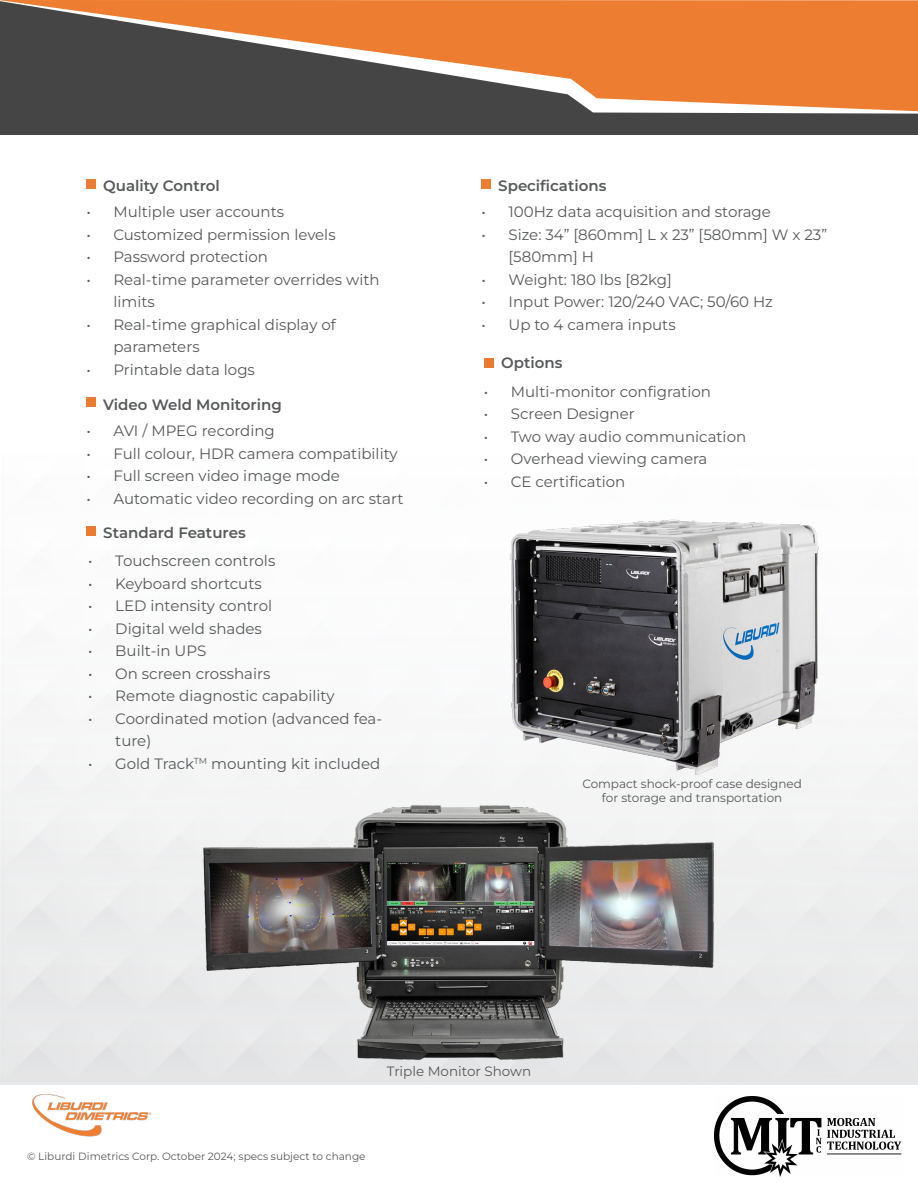
<style>
.page{position:relative;width:918px;height:1188px;background:#fff}
.page>*{position:absolute;margin:0;border:0;box-sizing:border-box;transform-origin:0 0}
.t1{font:15px/22.5px "Montserrat";color:#58595b}
.t2{font:600 15px "Montserrat";color:#58595b}
.t3{font:13.5px "Montserrat";color:#58595b}
.t4{font:12px/14.4px "Montserrat";color:#58595b;text-align:center}
.t5{font:10.5px "Montserrat";color:#58595b}
</style>
<div class="page">
<div style="left:0;top:111px;width:918px;height:24px;background:#454545"></div>
<svg style="left:0;top:0;width:918px;height:111px;background:#b27246"></svg>
<div style="left:86px;top:179px;width:10px;height:9px;background:#eb7b31"></div>
<img style="left:200px;top:799px;width:520px;height:266px">
<img style="left:482px;top:519px;width:361px;height:260px">
<div style="left:86px;top:398px;width:10px;height:9px;background:#eb7b31"></div>
<div style="left:86px;top:526px;width:10px;height:10px;background:#eb7b31"></div>
<div style="left:482px;top:179px;width:9px;height:9px;background:#ed7d30"></div>
<div style="left:484px;top:358px;width:9px;height:10px;background:#eb7b31"></div>
<img style="left:32px;top:1094px;width:120px;height:43px">
<img style="left:714px;top:1097px;width:188px;height:79px">
<p class="t2" style="left:103px;top:175px;width:118px">Quality Control</p>
<p class="t1" style="left:86px;top:200px;width:199px">• Multiple user accounts</p>
<p class="t1" style="left:86px;top:223px;width:251px">• Customized permission levels</p>
<p class="t1" style="left:86px;top:245px;width:183px">• Password protection</p>
<p class="t1" style="left:113px;top:268px;width:268px;text-indent:-27px">• Real-time parameter overrides with limits</p>
<p class="t1" style="left:113px;top:313px;width:224px;text-indent:-27px">• Real-time graphical display of parameters</p>
<p class="t1" style="left:86px;top:358px;width:170px">• Printable data logs</p>
<p class="t2" style="left:103px;top:394px;width:180px">Video Weld Monitoring</p>
<p class="t1" style="left:86px;top:419px;width:190px">• AVI / MPEG recording</p>
<p class="t1" style="left:86px;top:442px;width:313px">• Full colour, HDR camera compatibility</p>
<p class="t1" style="left:86px;top:464px;width:255px">• Full screen video image mode</p>
<p class="t1" style="left:86px;top:487px;width:318px">• Automatic video recording on arc start</p>
<p class="t2" style="left:103px;top:523px;width:144px">Standard Features</p>
<p class="t1" style="left:88px;top:549px;width:189px">• Touchscreen controls</p>
<p class="t1" style="left:88px;top:572px;width:175px">• Keyboard shortcuts</p>
<p class="t1" style="left:88px;top:594px;width:185px">• LED intensity control</p>
<p class="t1" style="left:88px;top:617px;width:175px">• Digital weld shades</p>
<p class="t1" style="left:88px;top:639px;width:120px">• Built-in UPS</p>
<p class="t1" style="left:88px;top:662px;width:184px">• On screen crosshairs</p>
<p class="t1" style="left:88px;top:684px;width:248px">• Remote diagnostic capability</p>
<p class="t1" style="left:115px;top:707px;width:268px;text-indent:-27px">• Coordinated motion (advanced fea&shy;ture)</p>
<p class="t1" style="left:88px;top:752px;width:293px">• Gold Track<sup>TM</sup> mounting kit included</p>
<p class="t2" style="left:498px;top:175px;width:110px">Specifications</p>
<p class="t1" style="left:482px;top:200px;width:291px">• 100Hz data acquisition and storage</p>
<p class="t1" style="left:509px;top:223px;width:320px;text-indent:-27px">• Size: 34” [860mm] L x 23” [580mm] W x 23” [580mm] H</p>
<p class="t1" style="left:482px;top:268px;width:192px">• Weight: 180 lbs [82kg]</p>
<p class="t1" style="left:482px;top:290px;width:293px">• Input Power: 120/240 VAC; 50/60 Hz</p>
<p class="t1" style="left:482px;top:313px;width:196px">• Up to 4 camera inputs</p>
<p class="t2" style="left:501px;top:353px;width:63px">Options</p>
<p class="t1" style="left:484px;top:380px;width:229px">• Multi-monitor configration</p>
<p class="t1" style="left:484px;top:402px;width:152px">• Screen Designer</p>
<p class="t1" style="left:484px;top:425px;width:264px">• Two way audio communication</p>
<p class="t1" style="left:484px;top:447px;width:225px">• Overhead viewing camera</p>
<p class="t1" style="left:484px;top:470px;width:143px">• CE certification</p>
<p class="t4" style="left:582px;top:776px;width:221px">Compact shock-proof case designed for storage and transportation</p>
<p class="t3" style="left:387px;top:1062px;width:146px">Triple Monitor Shown</p>
<p class="t5" style="left:27px;top:1150px;width:340px">© Liburdi Dimetrics Corp. October 2024; specs subject to change</p>
</div>
